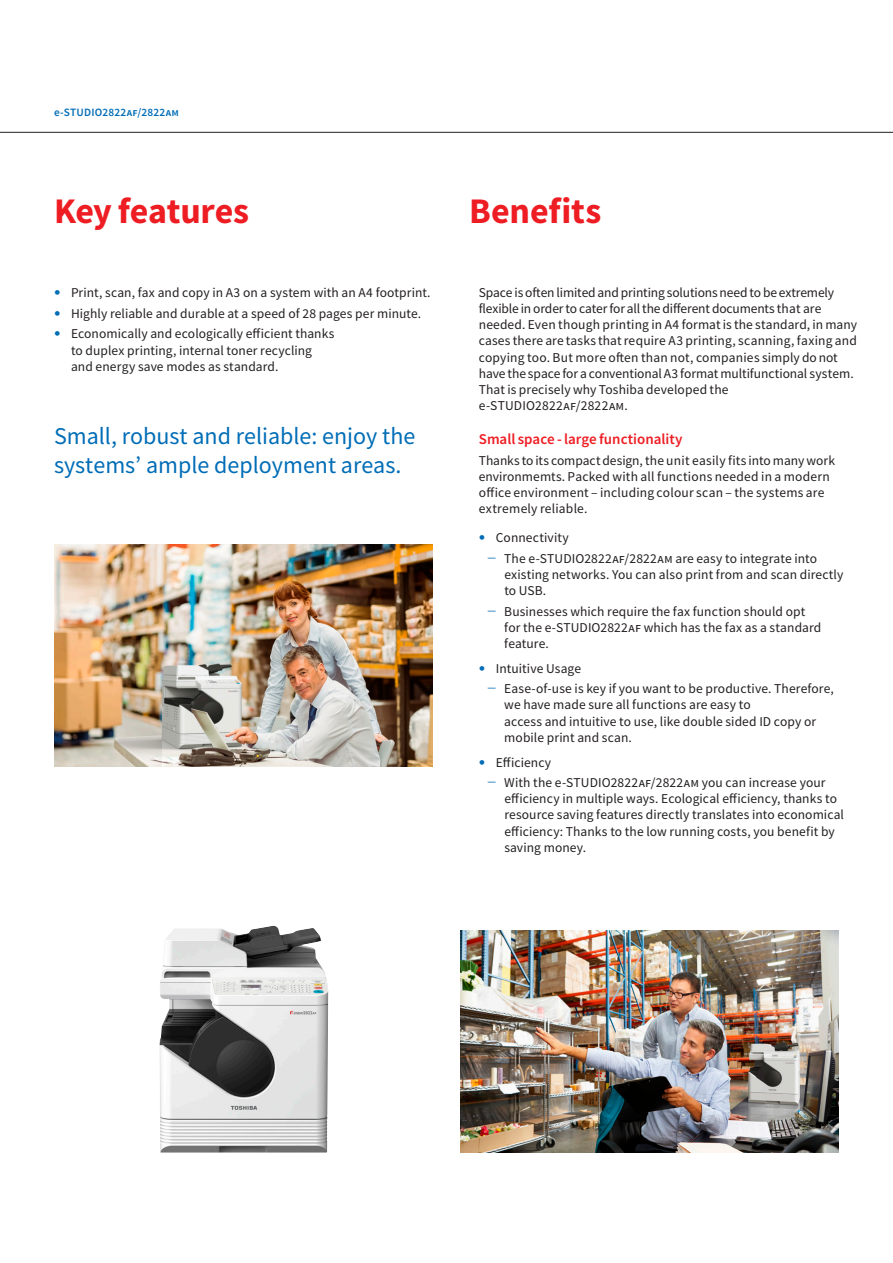
<style>
.page{position:relative;width:893px;height:1263px;background:#fff}
.page>*{position:absolute;margin:0;border:0;box-sizing:border-box;transform-origin:0 0}
.t1{font:700 36px "Toshiba Sans";letter-spacing:-.005em;color:#ee1d23}
.t2{font:24px/28.8px "Toshiba Sans";color:#006db7}
.t3{font:500 15px "Toshiba Sans";color:#ee1d23}
.t4{font:13.5px/16.2px "Toshiba Sans";letter-spacing:.01em;color:#231f20}
.t5{font:500 11.25px "Toshiba Sans";letter-spacing:.02em;color:#006db7}
.s1{font-family:"Helvetica Neue LT Pro";font-weight:900;font-size:19.5px;color:#006db7}
.s2{font-weight:300;font-size:19.5px;color:#006db7}
</style>
<div class="page">
<hr style="left:0;top:132px;width:893px;height:1px;background:#231f20">
<img style="left:54px;top:544px;width:379px;height:222px">
<img style="left:159px;top:926px;width:169px;height:226px">
<img style="left:460px;top:930px;width:379px;height:222px">
<p class="t5" style="left:54px;top:104px;width:127px">e-STUDIO2822af/2822am</p>
<h1 class="t1" style="left:54px;top:186px;width:197px">Key features</h1>
<p class="t4" style="left:54px;top:283px;width:378px;line-height:20.4px"><span class="s1">·</span> Print, scan, fax and copy in A3 on a system with an A4 footprint. <span class="s1">·</span> Highly reliable and durable at a speed of 28 pages per minute. <span class="s1">·</span> Economically and ecologically efficient thanks</p>
<p class="t4" style="left:71px;top:342px;width:242px">to duplex printing, internal toner recycling and energy save modes as standard.</p>
<h2 class="t2" style="left:54px;top:422px;width:363px">Small, robust and reliable: enjoy the systems’ ample deployment areas.</h2>
<h1 class="t1" style="left:469px;top:186px;width:134px">Benefits</h1>
<p class="t4" style="left:479px;top:284px;width:380px">Space is often limited and printing solutions need to be extremely flexible in order to cater for all the different documents that are needed. Even though printing in A4 format is the standard, in many cases there are tasks that require A3 printing, scanning, faxing and copying too. But more often than not, companies simply do not have the space for a conventional A3 format multifunctional system.<br>That is precisely why Toshiba developed the e-STUDIO2822af/2822am.</p>
<p class="t3" style="left:479px;top:429px;width:205px">Small space - large functionality</p>
<p class="t4" style="left:479px;top:452px;width:358px">Thanks to its compact design, the unit easily fits into many work environmemts. Packed with all functions needed in a modern office environment – including colour scan – the systems are extremely reliable.</p>
<p class="t4" style="left:479px;top:530px;width:91px"><span class="s1">·</span> Connectivity</p>
<p class="t4" style="left:504px;top:550px;width:341px;text-indent:-17px"><span class="s2">–</span> The e-STUDIO2822af/2822am are easy to integrate into existing networks. You can also print from and scan directly to USB.</p>
<p class="t4" style="left:504px;top:603px;width:318px;text-indent:-17px"><span class="s2">–</span> Businesses which require the fax function should opt for the e-STUDIO2822af which has the fax as a standard feature.</p>
<p class="t4" style="left:479px;top:660px;width:104px"><span class="s1">·</span> Intuitive Usage</p>
<p class="t4" style="left:504px;top:681px;width:331px;text-indent:-17px"><span class="s2">–</span> Ease-of-use is key if you want to be productive. Therefore, we have made sure all functions are easy to<br>access and intuitive to use, like double sided ID copy or mobile print and scan.</p>
<p class="t4" style="left:479px;top:754px;width:74px"><span class="s1">·</span> Efficiency</p>
<p class="t4" style="left:504px;top:774px;width:341px;text-indent:-17px"><span class="s2">–</span> With the e-STUDIO2822af/2822am you can increase your efficiency in multiple ways. Ecological efficiency, thanks to resource saving features directly translates into economical efficiency: Thanks to the low running costs, you benefit by saving money.</p>
</div>
